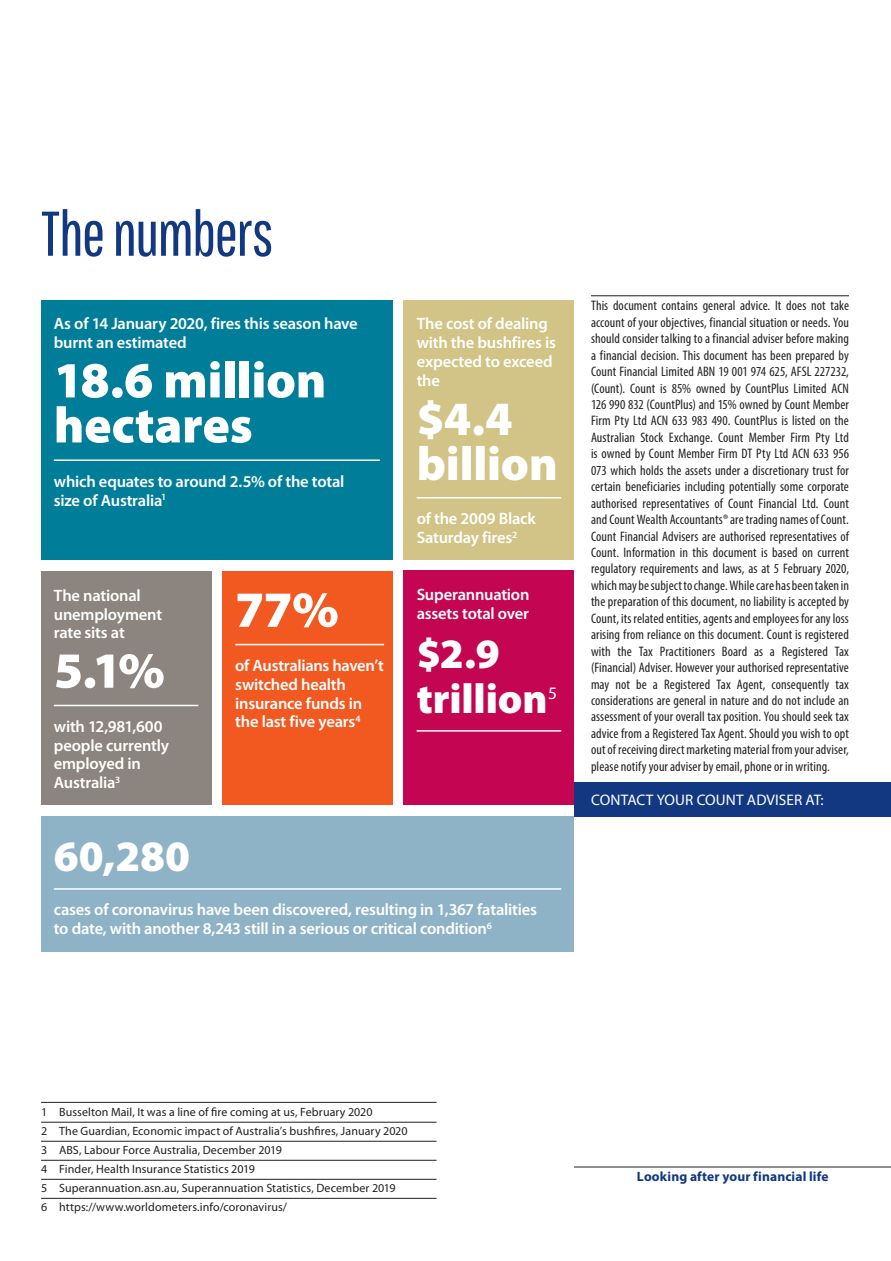
<style>
.page{position:relative;width:891px;height:1261px;background:#fff}
.page>*{position:absolute;margin:0;border:0;box-sizing:border-box;transform-origin:0 0}
.t1{font:63px "Pathway Gothic One";letter-spacing:-.035em;color:#113880}
.t2{font:900 51px/45px "Myriad Pro";letter-spacing:-.005em;color:#fff}
.t3{font:900 48px/45px "Myriad Pro";letter-spacing:-.005em;color:#fff}
.t4{font:900 43.5px "Myriad Pro";color:#fff}
.t5{font:900 42px/45px "Myriad Pro";letter-spacing:-.005em;color:#fff}
.t6{font:17.55px "Myriad Pro";color:#fff}
.t7{font:600 16.5px/18.8px "Myriad Pro";letter-spacing:-.015em;color:#fff}
.t8{font:15.3px "Myriad Pro";color:#fff}
.t9{font:condensed 13.8px/16.5px "Myriad Pro";letter-spacing:.005em;color:#231f20;text-align:justify}
.t10{font:700 13.5px "Myriad Pro";letter-spacing:.01em;color:#113880}
.t11{font:12px/19px "Myriad Pro";letter-spacing:.005em;color:#231f20}
</style>
<div class="page">
<hr style="left:591px;top:295px;width:258px;height:1px;background:#231f20">
<div style="left:404px;top:570px;width:170px;height:235px;background:#c30552"></div>
<hr style="left:417px;top:730px;width:144px;height:1px;background:#fff">
<div style="left:41px;top:816px;width:533px;height:135px;background:#8fb3c6"></div>
<hr style="left:54px;top:888px;width:507px;height:1px;background:#fff">
<div style="left:223px;top:571px;width:170px;height:234px;background:#f15921"></div>
<hr style="left:235px;top:644px;width:149px;height:1px;background:#fff">
<div style="left:41px;top:571px;width:170px;height:234px;background:#8c847e"></div>
<hr style="left:54px;top:704px;width:144px;height:2px;background:#fff">
<hr style="left:574px;top:1166px;width:317px;height:1px;background:#231f20">
<div style="left:574px;top:782px;width:317px;height:34px;background:#113880"></div>
<hr style="left:41px;top:1102px;width:396px;height:1px;background:#231f20">
<hr style="left:41px;top:1122px;width:396px;height:1px;background:#231f20">
<hr style="left:41px;top:1141px;width:396px;height:1px;background:#231f20">
<hr style="left:41px;top:1160px;width:396px;height:1px;background:#231f20">
<hr style="left:41px;top:1179px;width:396px;height:1px;background:#231f20">
<hr style="left:41px;top:1198px;width:396px;height:1px;background:#231f20">
<div style="left:41px;top:300px;width:352px;height:260px;background:#007e99"></div>
<hr style="left:54px;top:459px;width:326px;height:2px;background:#fff">
<div style="left:404px;top:300px;width:170px;height:260px;background:#d1c486"></div>
<hr style="left:417px;top:497px;width:144px;height:1px;background:#fff">
<h1 class="t1" style="left:41px;top:196px;width:234px">The numbers</h1>
<p class="t7" style="left:54px;top:314px;width:305px">As of 14 January 2020, fires this season have burnt an estimated</p>
<h2 class="t2" style="left:54px;top:356px;width:274px">18.6 million hectares</h2>
<p class="t7" style="left:54px;top:471px;width:292px">which equates to around 2.5% of the total size of Australia<sup>1</sup></p>
<p class="t7" style="left:54px;top:585px;width:110px">The national unemployment rate sits at</p>
<h2 class="t2" style="left:54px;top:646px;width:113px">5.1%</h2>
<p class="t7" style="left:54px;top:716px;width:117px">with 12,981,600 people currently employed in<br>Australia<sup>3</sup></p>
<h2 class="t2" style="left:235px;top:585px;width:105px">77%</h2>
<p class="t7" style="left:235px;top:656px;width:150px">of Australians haven’t switched health insurance funds in the last five years<sup>4</sup></p>
<p class="t7" style="left:417px;top:314px;width:141px">The cost of dealing with the bushfires is expected to exceed the</p>
<h3 class="t3" style="left:417px;top:394px;width:143px">$4.4 billion</h3>
<p class="t7" style="left:417px;top:509px;width:121px">of the 2009 Black<br>Saturday fires<sup>2</sup></p>
<p class="t7" style="left:417px;top:585px;width:114px">Superannuation assets total over</p>
<h3 class="t5" style="left:417px;top:630px;width:132px">$2.9 trillion</h3>
<p class="t6" style="left:548px;top:682px;width:10px">5</p>
<h3 class="t4" style="left:54px;top:827px;width:138px">60,280</h3>
<p class="t7" style="left:54px;top:900px;width:485px">cases of coronavirus have been discovered, resulting in 1,367 fatalities to date, with another 8,243 still in a serious or critical condition<sup>6</sup></p>
<p class="t9" style="left:591px;top:297px;width:259px">This document contains general advice. It does not take account of your objectives, financial situation or needs. You should consider talking to a financial adviser before making a financial decision. This document has been prepared by Count Financial Limited ABN 19 001 974 625, AFSL 227232, (Count). Count is 85% owned by CountPlus Limited ACN 126 990 832 (CountPlus) and 15% owned by Count Member Firm Pty Ltd ACN 633 983 490. CountPlus is listed on the Australian Stock Exchange. Count Member Firm Pty Ltd is owned by Count Member Firm DT Pty Ltd ACN 633 956<br>073 which holds the assets under a discretionary trust for certain beneficiaries including potentially some corporate authorised representatives of Count Financial Ltd. Count and Count Wealth Accountants® are trading names of Count.<br>Count Financial Advisers are authorised representatives of Count. Information in this document is based on current regulatory requirements and laws, as at 5 February 2020, which may be subject to change. While care has been taken in the preparation of this document, no liability is accepted by Count, its related entities, agents and employees for any loss arising from reliance on this document. Count is registered with the Tax Practitioners Board as a Registered Tax (Financial) Adviser. However your authorised representative may not be a Registered Tax Agent, consequently tax considerations are general in nature and do not include an assessment of your overall tax position. You should seek tax advice from a Registered Tax Agent. Should you wish to opt out of receiving direct marketing material from your adviser, please notify your adviser by email, phone or in writing.</p>
<p class="t8" style="left:591px;top:790px;width:234px">CONTACT YOUR COUNT ADVISER AT:</p>
<p class="t11" style="left:41px;top:1102px;width:368px">1 Busselton Mail, It was a line of fire coming at us, February 2020<br>2 The Guardian, Economic impact of Australia’s bushfires, January 2020<br>3 ABS, Labour Force Australia, December 2019<br>4 Finder, Health Insurance Statistics 2019<br>5 Superannuation.asn.au, Superannuation Statistics, December 2019<br>6 https://www.worldometers.info/coronavirus/</p>
<p class="t10" style="left:637px;top:1168px;width:193px">Looking after your financial life</p>
</div>
